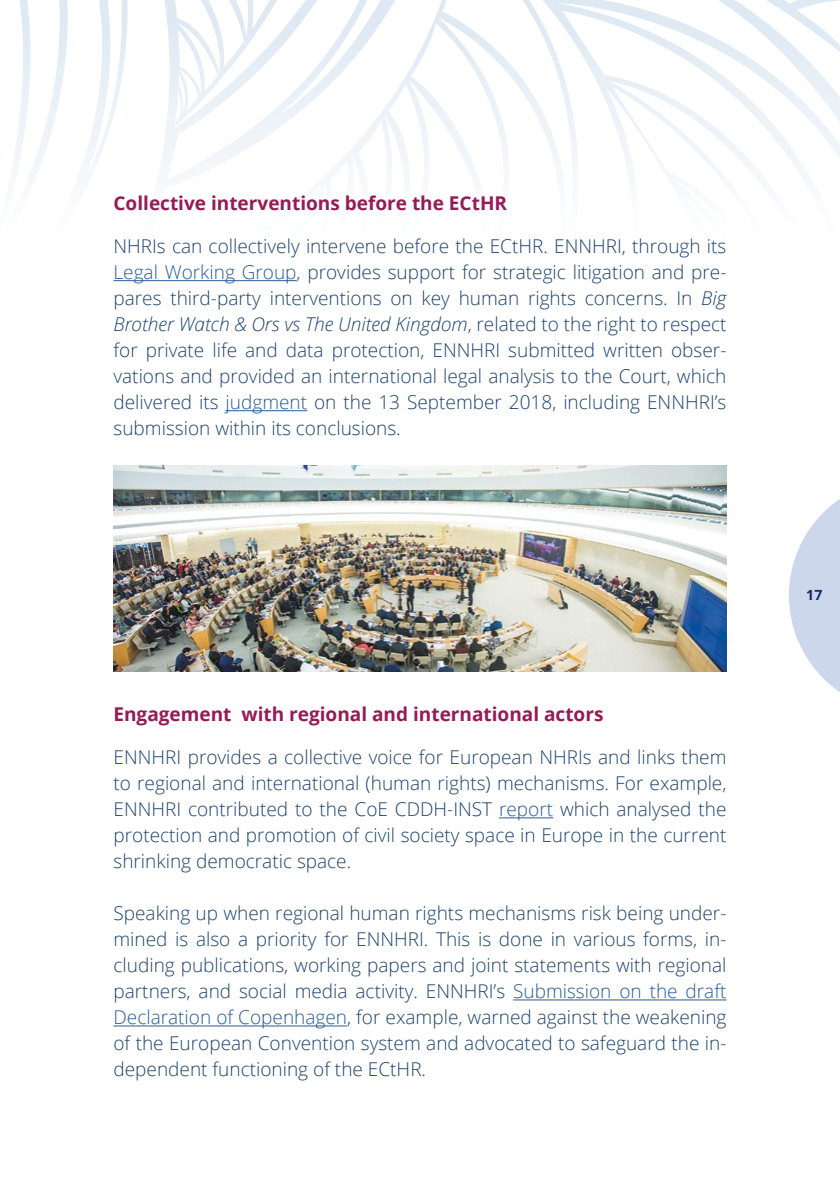
<style>
.page{position:relative;width:840px;height:1191px;background:#fff}
.page>*{position:absolute;margin:0;border:0;box-sizing:border-box;transform-origin:0 0}
.t1{font:300 19px/26px "Open Sans";color:#1d436f;text-align:justify}
.t2{font:700 19px "Open Sans";color:#961a55}
.t3{font:700 14px "Open Sans";color:#102d69}
.s1{color:#275b9b}
.s2{font-style:italic}
</style>
<div class="page">
<svg style="left:12px;top:0;width:827px;height:412px"></svg>
<svg style="left:789px;top:500px;width:50px;height:191px"></svg>
<img style="left:113px;top:465px;width:613px;height:207px">
<hr style="left:113px;top:280px;width:183px;height:1px;background:#275b9b">
<hr style="left:225px;top:410px;width:82px;height:1px;background:#275b9b">
<hr style="left:499px;top:817px;width:54px;height:1px;background:#275b9b">
<hr style="left:513px;top:999px;width:213px;height:1px;background:#275b9b">
<hr style="left:113px;top:1025px;width:234px;height:1px;background:#275b9b">
<p class="t2" style="left:113px;top:190px;width:395px">Collective interventions before the ECtHR</p>
<p class="t1" style="left:113px;top:233px;width:614px">NHRIs can collectively intervene before the ECtHR. ENNHRI, through its <span class="s1">Legal Working Group</span>, provides support for strategic litigation and pre&shy;pares third-party interventions on key human rights concerns. In <span class="s2">Big Brother Watch &amp; Ors vs The United Kingdom</span>, related to the right to respect for private life and data protection, ENNHRI submitted written obser&shy;vations and provided an international legal analysis to the Court, which delivered its <span class="s1">judgment</span> on the 13 September 2018, including ENNHRI’s submission within its conclusions.</p>
<p class="t2" style="left:113px;top:701px;width:491px">Engagement with regional and international actors</p>
<p class="t1" style="left:113px;top:744px;width:614px">ENNHRI provides a collective voice for European NHRIs and links them to regional and international (human rights) mechanisms. For example, ENNHRI contributed to the CoE CDDH-INST <span class="s1">report</span> which analysed the protection and promotion of civil society space in Europe in the current shrinking democratic space.</p>
<p class="t1" style="left:113px;top:900px;width:614px">Speaking up when regional human rights mechanisms risk being under&shy;mined is also a priority for ENNHRI. This is done in various forms, in&shy;cluding publications, working papers and joint statements with regional partners, and social media activity. ENNHRI’s <span class="s1">Submission on the draft Declaration of Copenhagen</span>, for example, warned against the weakening of the European Convention system and advocated to safeguard the in&shy;dependent functioning of the ECtHR.</p>
<p class="t3" style="left:805px;top:585px;width:18px">17</p>
</div>
